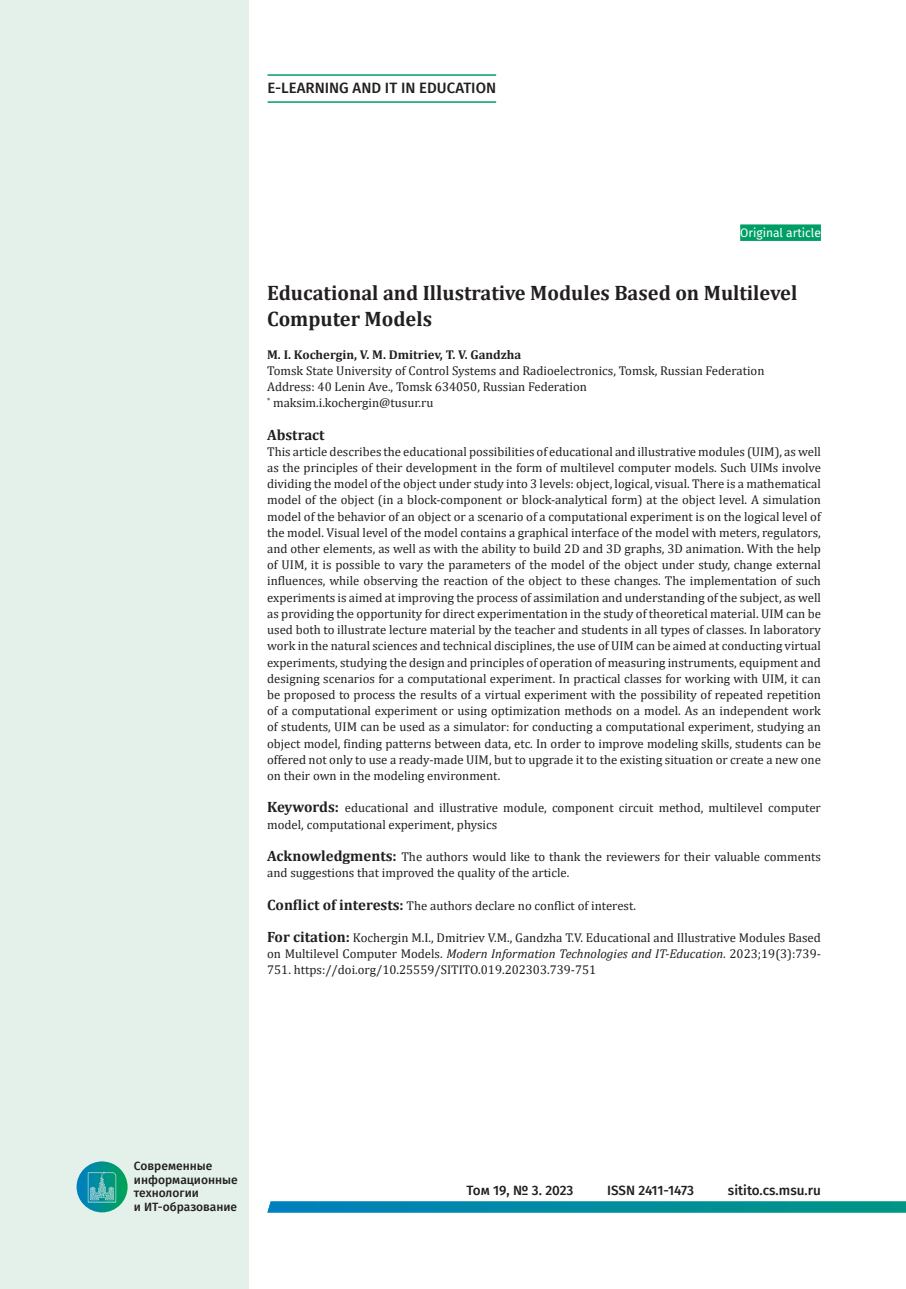
<style>
.page{position:relative;width:906px;height:1289px;background:#fff}
.page>*{position:absolute;margin:0;border:0;box-sizing:border-box;transform-origin:0 0}
.t1{font:700 21px/25.2px "Cambria";color:#231f20}
.t2{font:500 15px "Fira Sans";color:#231f20}
.t3{font:700 15px "Cambria";color:#231f20}
.t4{font:500 13.5px "Fira Sans";color:#231f20}
.t5{font:12.75px/16.2px "Cambria";color:#231f20}
.t6{font:700 12.75px "Cambria";color:#231f20}
.t7{font:500 12px/13.5px "Fira Sans";color:#231f20}
.t8{font:12px "Fira Sans";color:#fff}
.s1{font-weight:700;font-size:15px}
.s2{font-style:italic}
</style>
<div class="page">
<div style="left:0;top:0;width:249px;height:1288px;background:#e3f1ea"></div>
<img style="left:77px;top:1161px;width:51px;height:51px;border-radius:26px">
<svg style="left:267px;top:1201px;width:639px;height:11px;background:#068ea2"></svg>
<hr style="left:267px;top:74px;width:229px;height:2px;background:#009e67">
<hr style="left:267px;top:101px;width:229px;height:2px;background:#009e67">
<div style="left:740px;top:224px;width:81px;height:17px;background:#009e67"></div>
<p class="t2" style="left:267px;top:76px;width:230px">E-LEARNING AND IT IN EDUCATION</p>
<p class="t8" style="left:740px;top:223px;width:82px">Original article</p>
<h1 class="t1" style="left:267px;top:280px;width:532px">Educational and Illustrative Modules Based on Multilevel<br>Computer Models</h1>
<p class="t6" style="left:267px;top:345px;width:256px">M. I. Kochergin, V. M. Dmitriev, T. V. Gandzha</p>
<p class="t5" style="left:267px;top:362px;width:499px">Tomsk State University of Control Systems and Radioelectronics, Tomsk, Russian Federation<br>Address: 40 Lenin Ave., Tomsk 634050, Russian Federation<br><sup>*</sup> maksim.i.kochergin@tusur.ru</p>
<p class="t3" style="left:267px;top:424px;width:59px">Abstract</p>
<p class="t5" style="left:267px;top:443px;width:555px;text-align:justify">This article describes the educational possibilities of educational and illustrative modules (UIM), as well as the principles of their development in the form of multilevel computer models. Such UIMs involve dividing the model of the object under study into 3 levels: object, logical, visual. There is a mathematical model of the object (in a block-component or block-analytical form) at the object level. A simulation model of the behavior of an object or a scenario of a computational experiment is on the logical level of the model. Visual level of the model contains a graphical interface of the model with meters, regulators, and other elements, as well as with the ability to build 2D and 3D graphs, 3D animation. With the help of UIM, it is possible to vary the parameters of the model of the object under study, change external influences, while observing the reaction of the object to these changes. The implementation of such experiments is aimed at improving the process of assimilation and understanding of the subject, as well as providing the opportunity for direct experimentation in the study of theoretical material. UIM can be used both to illustrate lecture material by the teacher and students in all types of classes. In laboratory work in the natural sciences and technical disciplines, the use of UIM can be aimed at conducting virtual experiments, studying the design and principles of operation of measuring instruments, equipment and designing scenarios for a computational experiment. In practical classes for working with UIM, it can be proposed to process the results of a virtual experiment with the possibility of repeated repetition of a computational experiment or using optimization methods on a model. As an independent work of students, UIM can be used as a simulator: for conducting a computational experiment, studying an object model, finding patterns between data, etc. In order to improve modeling skills, students can be offered not only to use a ready-made UIM, but to upgrade it to the existing situation or create a new one on their own in the modeling environment.</p>
<p class="t5" style="left:267px;top:799px;width:555px"><span class="s1">Keywords:</span> educational and illustrative module, component circuit method, multilevel computer model, computational experiment, physics</p>
<p class="t5" style="left:267px;top:848px;width:555px"><span class="s1">Acknowledgments:</span> The authors would like to thank the reviewers for their valuable comments and suggestions that improved the quality of the article.</p>
<p class="t5" style="left:267px;top:897px;width:370px"><span class="s1">Conflict of interests:</span> The authors declare no conflict of interest.</p>
<p class="t5" style="left:267px;top:929px;width:555px;text-align:justify"><span class="s1">For citation:</span> Kochergin M.I., Dmitriev V.M., Gandzha T.V. Educational and Illustrative Modules Based on Multilevel Computer Models. <span class="s2">Modern Information Technologies and IT-Education</span>. 2023;19(3):739- 751. https://doi.org/10.25559/SITITO.019.202303.739-751</p>
<p class="t7" style="left:134px;top:1158px;width:105px">Современные информационные технологии<br>и ИТ-образование</p>
<p class="t4" style="left:466px;top:1179px;width:108px">Том 19, № 3. 2023</p>
<p class="t4" style="left:607px;top:1179px;width:88px">ISSN 2411-1473</p>
<p class="t4" style="left:728px;top:1179px;width:94px">sitito.cs.msu.ru</p>
</div>
